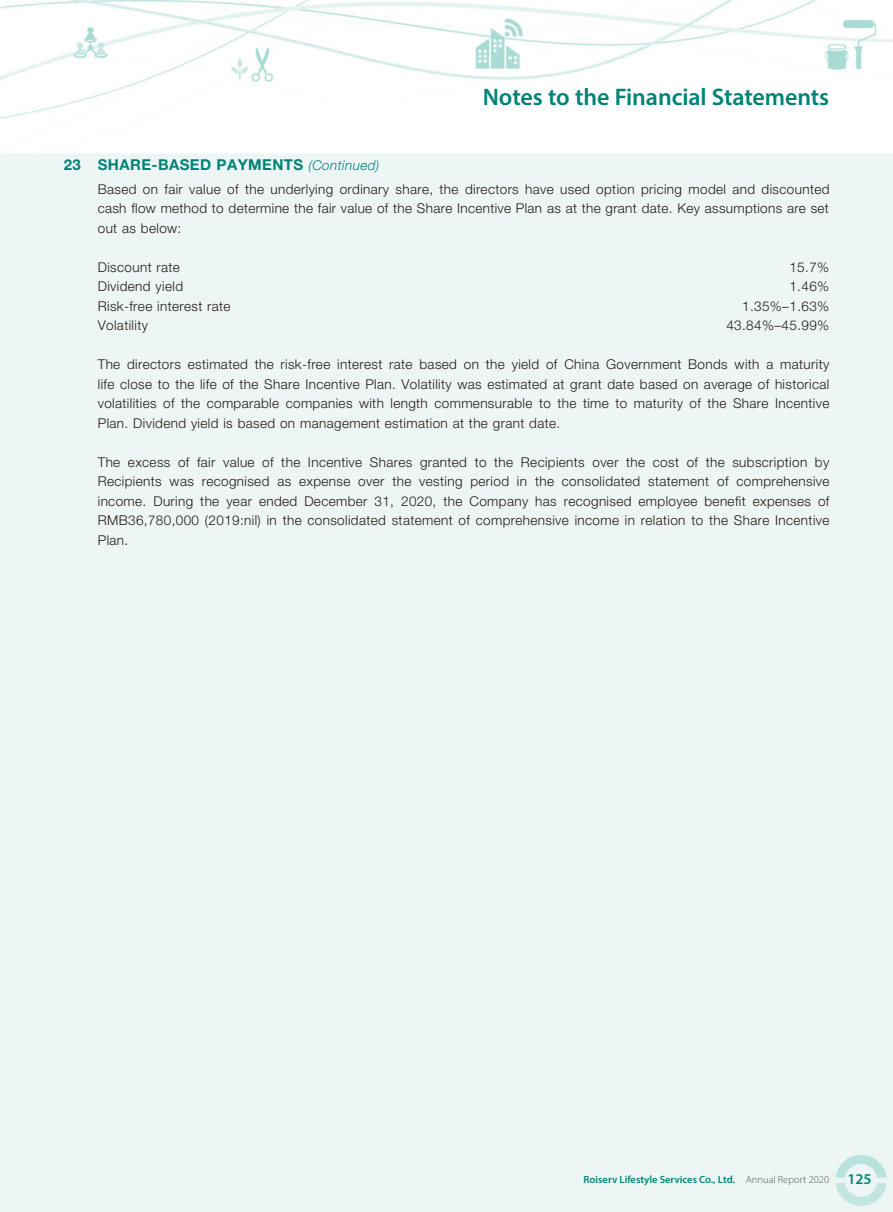
<style>
.page{position:relative;width:893px;height:1212px;background:#fff}
.page>*{position:absolute;margin:0;border:0;box-sizing:border-box;transform-origin:0 0}
.t1{font:600 24px "Myriad Pro";letter-spacing:-.005em;color:#008376}
.t2{font:700 15px "Helvetica Neue LT Std";letter-spacing:.03em;color:#008376}
.t3{font:300 13.5px/19.5px "Helvetica Neue LT Std";letter-spacing:.03em;color:#231916;text-align:justify}
.t4{font:600 10.5px "Myriad Pro";color:#008376}
.s1{font-weight:300;font-style:italic;font-size:13.5px}
.s2{font-weight:300;color:#595857}
.s3{font-size:15px}
</style>
<div class="page">
<h1 class="t1" style="left:483px;top:82px;width:348px">Notes to the Financial Statements</h1>
<p class="t2" style="left:64px;top:155px;width:317px">23 SHARE-BASED PAYMENTS <span class="s1">(Continued)</span></p>
<p class="t3" style="left:98px;top:179px;width:733px">Based on fair value of the underlying ordinary share, the directors have used option pricing model and discounted cash flow method to determine the fair value of the Share Incentive Plan as at the grant date. Key assumptions are set out as below:</p>
<p class="t3" style="left:98px;top:257px;width:84px">Discount rate</p>
<p class="t3" style="left:789px;top:257px;width:41px">15.7%</p>
<p class="t3" style="left:98px;top:276px;width:87px">Dividend yield</p>
<p class="t3" style="left:789px;top:276px;width:41px">1.46%</p>
<p class="t3" style="left:98px;top:296px;width:134px">Risk-free interest rate</p>
<p class="t3" style="left:742px;top:296px;width:89px">1.35%–1.63%</p>
<p class="t3" style="left:98px;top:315px;width:52px">Volatility</p>
<p class="t3" style="left:726px;top:315px;width:104px">43.84%–45.99%</p>
<p class="t3" style="left:98px;top:354px;width:733px">The directors estimated the risk-free interest rate based on the yield of China Government Bonds with a maturity life close to the life of the Share Incentive Plan. Volatility was estimated at grant date based on average of historical volatilities of the comparable companies with length commensurable to the time to maturity of the Share Incentive Plan. Dividend yield is based on management estimation at the grant date.</p>
<p class="t3" style="left:98px;top:452px;width:733px">The excess of fair value of the Incentive Shares granted to the Recipients over the cost of the subscription by Recipients was recognised as expense over the vesting period in the consolidated statement of comprehensive income. During the year ended December 31, 2020, the Company has recognised employee benefit expenses of RMB36,780,000 (2019:nil) in the consolidated statement of comprehensive income in relation to the Share Incentive Plan.</p>
<p class="t4" style="left:584px;top:1172px;width:290px">Roiserv Lifestyle Services Co., Ltd. <span class="s2">Annual Report 2020</span> <span class="s3">125</span></p>
</div>
